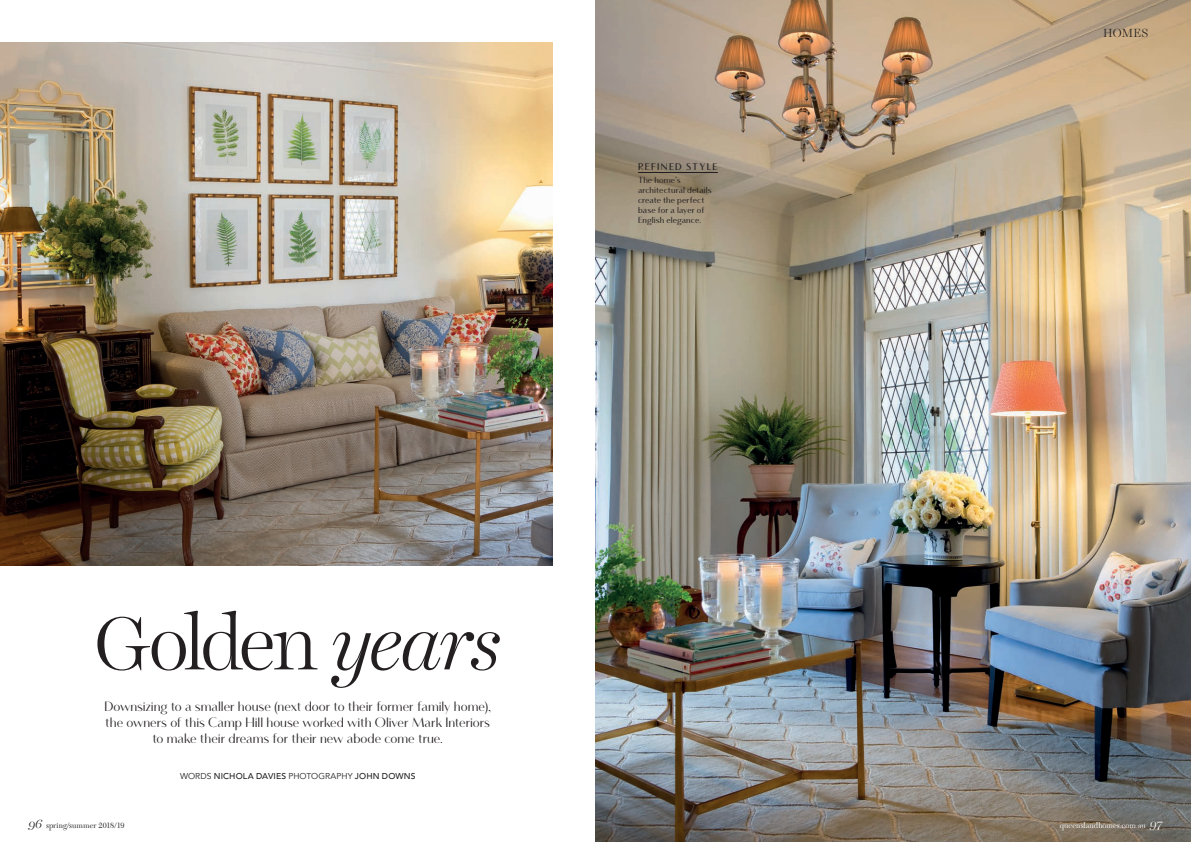
<style>
.page{position:relative;width:1191px;height:842px;background:#fff}
.page>*{position:absolute;margin:0;border:0;box-sizing:border-box;transform-origin:0 0}
.t1{font:300 76px "Harriet Display";letter-spacing:-.055em;color:#231f20}
.t2{font:700 14px/16px "Vanitas";letter-spacing:-.005em;color:#231f20;text-align:center}
.t3{font:300 12px "Harriet Display";letter-spacing:.02em;color:#231f20}
.t4{font:900 10px "Vanitas";letter-spacing:.115em;color:#231f20}
.t5{font:800 9px/10px "Vanitas";letter-spacing:.005em;color:#231f20}
.t6{font:500 8.5px "Avenir";letter-spacing:.015em;color:#231f20}
.t7{font:8px "New Caledonia LT Std";color:#fff}
.t8{font:8px "New Caledonia LT Std";color:#231f20}
.s1{font-style:italic}
.s2{font-family:"Harriet Display";font-weight:300;font-style:italic;font-size:12px}
.s3{font-weight:400}
</style>
<div class="page">
<img style="left:0;top:43px;width:553px;height:523px">
<img style="left:595px;top:0;width:596px;height:842px">
<hr style="left:638px;top:172px;width:80px;height:1px;background:#231f20">
<p class="t4" style="left:638px;top:160px;width:81px">REFINED STYLE</p>
<p class="t5" style="left:638px;top:175px;width:75px">The home’s architectural details create the perfect base for a layer of<br>English elegance.</p>
<h1 class="t1" style="left:94px;top:590px;width:408px">Golden <span class="s1">years</span></h1>
<p class="t2" style="left:104px;top:698px;width:388px">Downsizing to a smaller house (next door to their former family home), the owners of this Camp Hill house worked with Oliver Mark Interiors to make their dreams for their new abode come true.</p>
<p class="t8" style="left:28px;top:820px;width:98px"><span class="s2">96</span> spring/summer 2018/19</p>
<p class="t6" style="left:180px;top:768px;width:237px"><span class="s3">WORDS</span> NICHOLA DAVIES <span class="s3">PHOTOGRAPHY</span> JOHN DOWNS</p>
<p class="t3" style="left:1103px;top:24px;width:47px">HOMES</p>
<p class="t7" style="left:1060px;top:820px;width:104px">queenslandhomes.com.au <span class="s2">97</span></p>
</div>
